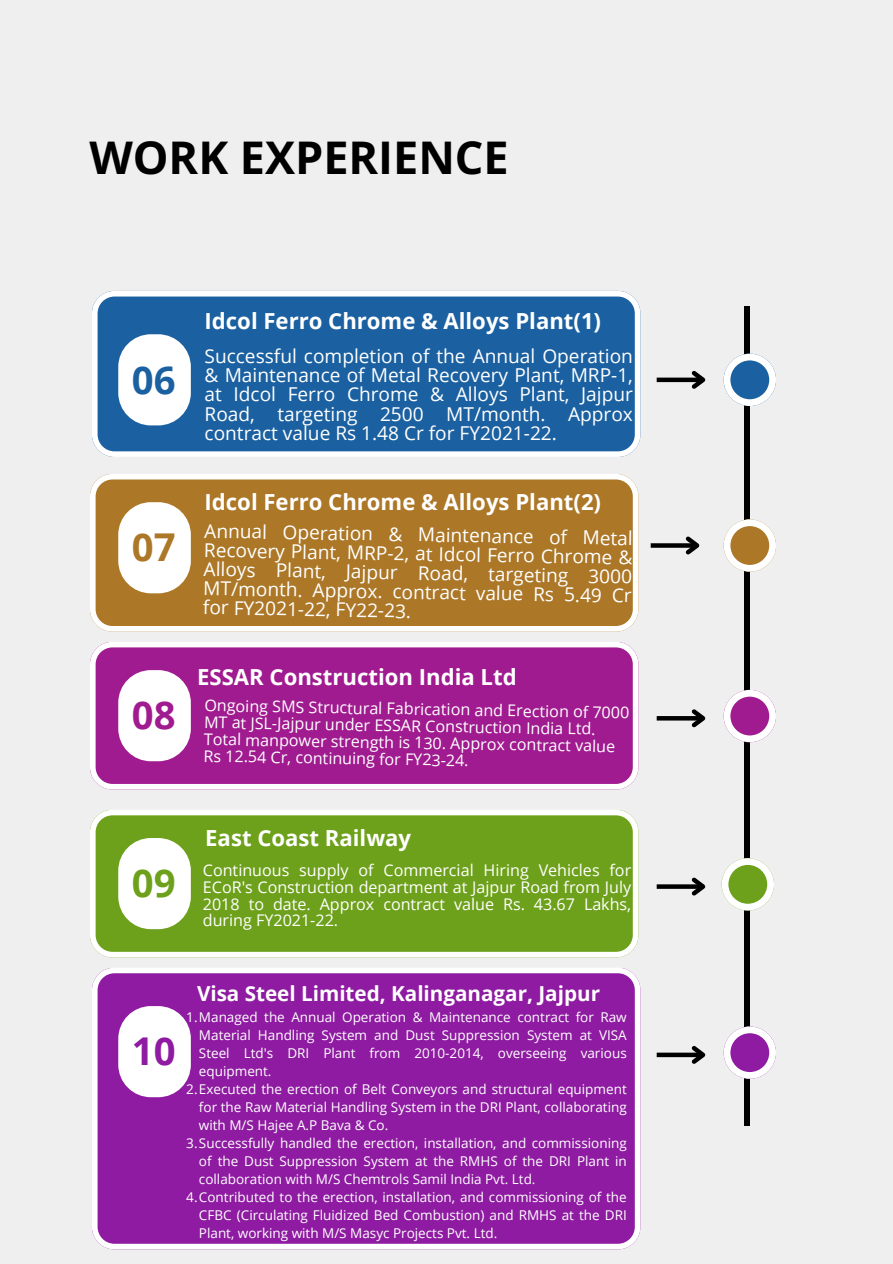
<style>
.page{position:relative;width:893px;height:1264px;background:#fff}
.page>*{position:absolute;margin:0;border:0;box-sizing:border-box;transform-origin:0 0}
.t1{font:700 45px "Open Sans";color:#000}
.t2{font:700 38.25px "Open Sans";color:#1b61a1}
.t3{font:700 38.25px "Open Sans";color:#ac7727}
.t4{font:700 38.25px "Open Sans";color:#a11b90}
.t5{font:700 38.25px "Open Sans";color:#6ea11b}
.t6{font:700 38.25px "Open Sans";color:#8e1ba1}
.t7{font:700 22.2px "Open Sans";color:#fff}
.t8{font:700 20.7px "Open Sans";color:#fff}
.t9{font:19.05px/19.2px "Open Sans";color:#fff;text-align:justify}
.t10{font:16.05px/16.8px "Open Sans";color:#fff;text-align:justify}
.t11{font:13.5px "Open Sans";color:#fff}
</style>
<div class="page">
<div style="left:0;top:0;width:892px;height:1263px;background:#efefef"></div>
<svg style="left:92px;top:291px;width:548px;height:166px;background:#306fa9"></svg>
<div style="left:118px;top:334px;width:73px;height:91px;background:#fff;border-radius:33px"></div>
<svg style="left:90px;top:474px;width:548px;height:157px;background:#b3833b"></svg>
<div style="left:118px;top:502px;width:73px;height:91px;background:#fff;border-radius:33px"></div>
<svg style="left:90px;top:642px;width:548px;height:147px;background:#aa319b"></svg>
<div style="left:118px;top:670px;width:73px;height:91px;background:#fff;border-radius:33px"></div>
<svg style="left:90px;top:810px;width:548px;height:147px;background:#7caa31"></svg>
<div style="left:118px;top:838px;width:73px;height:91px;background:#fff;border-radius:33px"></div>
<div style="left:92px;top:968px;width:548px;height:280px;background:#8e1ba1"></div>
<div style="left:118px;top:1006px;width:73px;height:91px;background:#fff;border-radius:33px"></div>
<div style="left:744px;top:306px;width:5px;height:819px;background:#000"></div>
<svg style="left:723px;top:353px;width:53px;height:53px"></svg>
<svg style="left:723px;top:519px;width:53px;height:52px"></svg>
<svg style="left:723px;top:690px;width:53px;height:52px"></svg>
<svg style="left:721px;top:858px;width:53px;height:52px"></svg>
<svg style="left:723px;top:1026px;width:53px;height:52px"></svg>
<div style="left:656px;top:377px;width:47px;height:5px;background:#000"></div>
<svg style="left:687px;top:370px;width:19px;height:19px"></svg>
<div style="left:650px;top:543px;width:47px;height:5px;background:#000"></div>
<svg style="left:681px;top:536px;width:19px;height:19px"></svg>
<svg style="left:656px;top:716px;width:31px;height:4px"></svg>
<svg style="left:687px;top:709px;width:19px;height:19px"></svg>
<svg style="left:656px;top:884px;width:31px;height:4px"></svg>
<svg style="left:687px;top:877px;width:19px;height:19px"></svg>
<div style="left:656px;top:1052px;width:47px;height:5px;background:#000"></div>
<svg style="left:687px;top:1046px;width:19px;height:18px"></svg>
<h1 class="t1" style="left:89px;top:126px;width:421px">WORK EXPERIENCE</h1>
<h2 class="t2" style="left:132px;top:353px;width:45px">06</h2>
<h2 class="t3" style="left:132px;top:520px;width:45px">07</h2>
<h2 class="t4" style="left:132px;top:688px;width:45px">08</h2>
<h3 class="t7" style="left:204px;top:305px;width:398px">Idcol Ferro Chrome &amp; Alloys Plant(1)</h3>
<h3 class="t9" style="left:204px;top:346px;width:430px">Successful completion of the Annual Operation &amp; Maintenance of Metal Recovery Plant, MRP-1, at Idcol Ferro Chrome &amp; Alloys Plant, Jajpur Road, targeting 2500 MT/month. Approx contract value Rs 1.48 Cr for FY2021-22.</h3>
<h3 class="t7" style="left:204px;top:486px;width:398px">Idcol Ferro Chrome &amp; Alloys Plant(2)</h3>
<h3 class="t9" style="left:204px;top:520px;width:430px;rotate:1deg">Annual Operation &amp; Maintenance of Metal Recovery Plant, MRP-2, at Idcol Ferro Chrome &amp; Alloys Plant, Jajpur Road, targeting 3000<br>MT/month. Approx. contract value Rs 5.49 Cr for FY2021-22, FY22-23.</h3>
<h3 class="t7" style="left:197px;top:661px;width:321px">ESSAR Construction India Ltd</h3>
<p class="t10" style="left:204px;top:696px;width:426px;text-align:left;rotate:1deg">Ongoing SMS Structural Fabrication and Erection of 7000<br>MT at JSL-Jajpur under ESSAR Construction India Ltd.<br>Total manpower strength is 130. Approx contract value Rs 12.54 Cr, continuing for FY23-24.</p>
<h2 class="t5" style="left:132px;top:856px;width:45px">09</h2>
<h3 class="t7" style="left:205px;top:822px;width:207px">East Coast Railway</h3>
<p class="t10" style="left:203px;top:861px;width:430px">Continuous supply of Commercial Hiring Vehicles for ECoR's Construction department at Jajpur Road from July 2018 to date. Approx contract value Rs. 43.67 Lakhs, during FY2021-22.</p>
<h2 class="t6" style="left:132px;top:1024px;width:45px">10</h2>
<h3 class="t8" style="left:197px;top:979px;width:404px">Visa Steel Limited, Kalinganagar, Jajpur</h3>
<p class="t11" style="left:186px;top:1007px;width:442px">1.Managed the Annual Operation &amp; Maintenance contract for Raw</p>
<p class="t11" style="left:199px;top:1025px;width:429px">Material Handling System and Dust Suppression System at VISA</p>
<p class="t11" style="left:199px;top:1043px;width:429px">Steel Ltd's DRI Plant from 2010-2014, overseeing various</p>
<p class="t11" style="left:199px;top:1061px;width:74px">equipment.</p>
<p class="t11" style="left:186px;top:1079px;width:442px">2.Executed the erection of Belt Conveyors and structural equipment</p>
<p class="t11" style="left:199px;top:1097px;width:429px">for the Raw Material Handling System in the DRI Plant, collaborating</p>
<p class="t11" style="left:199px;top:1115px;width:191px">with M/S Hajee A.P Bava &amp; Co.</p>
<p class="t11" style="left:186px;top:1133px;width:442px">3.Successfully handled the erection, installation, and commissioning</p>
<p class="t11" style="left:199px;top:1151px;width:429px">of the Dust Suppression System at the RMHS of the DRI Plant in</p>
<p class="t11" style="left:199px;top:1169px;width:338px">collaboration with M/S Chemtrols Samil India Pvt. Ltd.</p>
<p class="t11" style="left:186px;top:1187px;width:442px">4.Contributed to the erection, installation, and commissioning of the</p>
<p class="t11" style="left:199px;top:1205px;width:429px">CFBC (Circulating Fluidized Bed Combustion) and RMHS at the DRI</p>
<p class="t11" style="left:199px;top:1223px;width:300px">Plant, working with M/S Masyc Projects Pvt. Ltd.</p>
</div>
